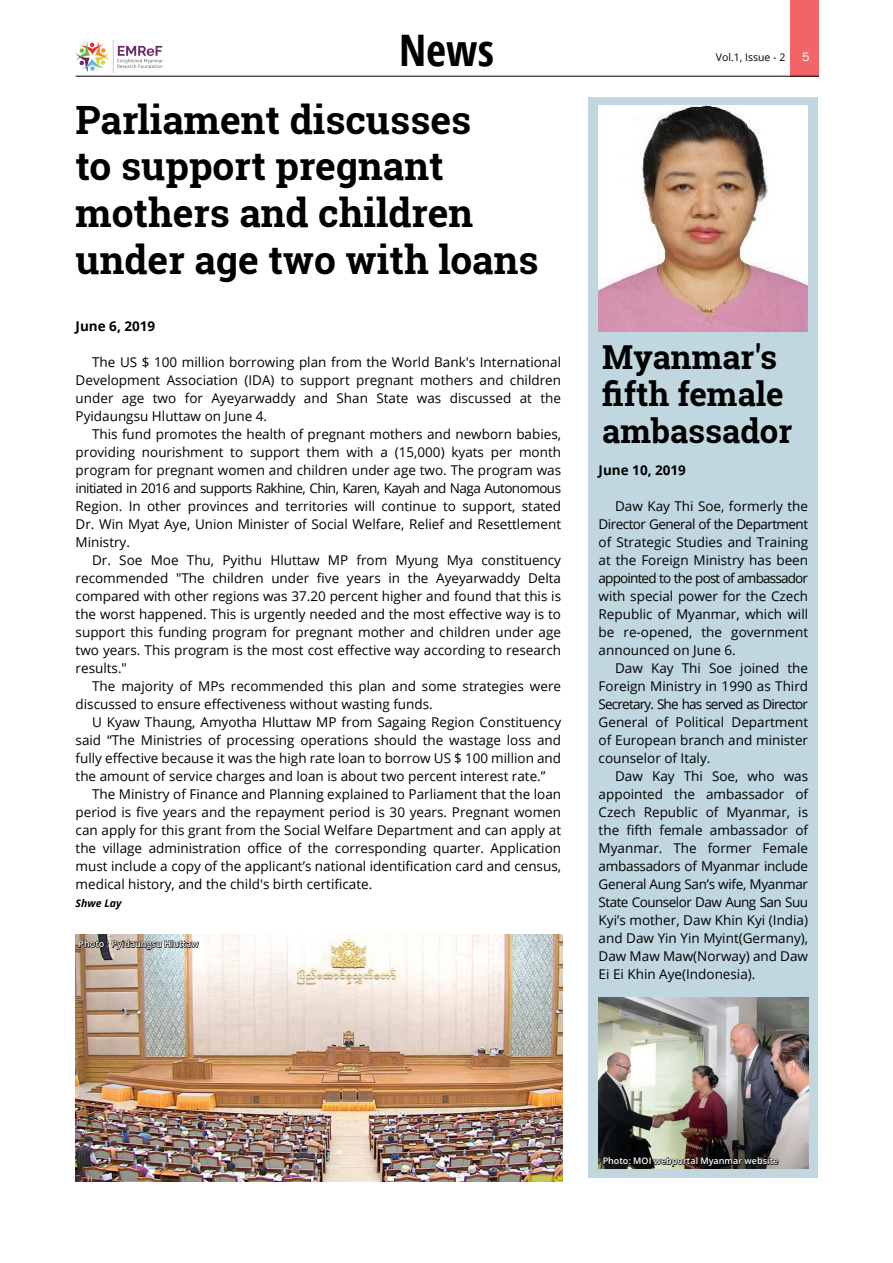
<style>
.page{position:relative;width:893px;height:1263px;background:#fff}
.page>*{position:absolute;margin:0;border:0;box-sizing:border-box;transform-origin:0 0}
.t1{font:700 43.5px "Open Sans Condensed";color:#000}
.t2{font:700 39px/46.8px "Roboto Slab";color:#000}
.t3{font:700 33px/36.6px "Roboto Slab";color:#000}
.t4{font:13.5px/18px "Open Sans";color:#000;text-align:justify}
.t5{font:700 13.5px "Open Sans";color:#000}
.t6{font:10.5px "Open Sans";color:#000}
.t7{font:italic 700 10.5px "Open Sans";color:#000}
.t8{font:10.5px "Sinkin Sans 400";color:#fff}
.t9{font:600 9px "Open Sans";color:#fff}
</style>
<div class="page">
<div style="left:791px;top:0;width:28px;height:77px;background:#f16468"></div>
<svg style="left:118px;top:46px;width:45px;height:22px"></svg>
<svg style="left:76px;top:41px;width:33px;height:31px"></svg>
<hr style="left:113px;top:40px;width:1px;height:33px;background:#cdcccb">
<hr style="left:76px;top:76px;width:743px;height:1px;background:#000">
<div style="left:588px;top:97px;width:229px;height:1080px;background:#c0d7df"></div>
<img style="left:599px;top:105px;width:209px;height:226px">
<img style="left:599px;top:997px;width:209px;height:172px">
<img style="left:76px;top:934px;width:486px;height:248px">
<img style="left:79px;top:936px;width:121px;height:14px">
<svg style="left:603px;top:1153px;width:176px;height:16px;background:#312f2a"></svg>
<h1 class="t1" style="left:399px;top:20px;width:96px">News</h1>
<h2 class="t2" style="left:76px;top:96px;width:464px">Parliament discusses<br>to support pregnant mothers and children under age two with loans</h2>
<p class="t5" style="left:76px;top:317px;width:81px">June 6, 2019</p>
<p class="t4" style="left:76px;top:353px;width:487px;text-indent:16px">The US $ 100 million borrowing plan from the World Bank's International Development Association (IDA) to support pregnant mothers and children under age two for Ayeyarwaddy and Shan State was discussed at the Pyidaungsu Hluttaw on June 4.</p>
<p class="t4" style="left:76px;top:425px;width:487px;text-indent:16px">This fund promotes the health of pregnant mothers and newborn babies, providing nourishment to support them with a (15,000) kyats per month program for pregnant women and children under age two. The program was initiated in 2016 and supports Rakhine, Chin, Karen, Kayah and Naga Autonomous Region. In other provinces and territories will continue to support, stated Dr. Win Myat Aye, Union Minister of Social Welfare, Relief and Resettlement Ministry.</p>
<p class="t4" style="left:76px;top:551px;width:487px;text-indent:16px">Dr. Soe Moe Thu, Pyithu Hluttaw MP from Myung Mya constituency recommended "The children under five years in the Ayeyarwaddy Delta compared with other regions was 37.20 percent higher and found that this is the worst happened. This is urgently needed and the most effective way is to support this funding program for pregnant mother and children under age two years. This program is the most cost effective way according to research results."</p>
<p class="t4" style="left:76px;top:677px;width:487px;text-indent:16px">The majority of MPs recommended this plan and some strategies were discussed to ensure effectiveness without wasting funds.</p>
<p class="t4" style="left:76px;top:713px;width:487px;text-indent:16px">U Kyaw Thaung, Amyotha Hluttaw MP from Sagaing Region Constituency said “The Ministries of processing operations should the wastage loss and fully effective because it was the high rate loan to borrow US $ 100 million and the amount of service charges and loan is about two percent interest rate.”</p>
<p class="t4" style="left:76px;top:785px;width:487px;text-indent:16px">The Ministry of Finance and Planning explained to Parliament that the loan period is five years and the repayment period is 30 years. Pregnant women can apply for this grant from the Social Welfare Department and can apply at the village administration office of the corresponding quarter. Application must include a copy of the applicant’s national identification card and census, medical history, and the child's birth certificate.</p>
<p class="t7" style="left:76px;top:896px;width:47px">Shwe Lay</p>
<p class="t9" style="left:79px;top:938px;width:122px">Photo : Pyidaungsu Hluttaw</p>
<p class="t6" style="left:716px;top:50px;width:71px">Vol.1, Issue - 2</p>
<p class="t8" style="left:802px;top:48px;width:9px">5</p>
<h3 class="t3" style="left:602px;top:339px;width:192px">Myanmar's fifth female ambassador</h3>
<p class="t5" style="left:599px;top:461px;width:89px">June 10, 2019</p>
<p class="t4" style="left:599px;top:497px;width:211px;text-indent:16px">Daw Kay Thi Soe, formerly the Director General of the Department of Strategic Studies and Training at the Foreign Ministry has been appointed to the post of ambassador with special power for the Czech Republic of Myanmar, which will be re-opened, the government announced on June 6.</p>
<p class="t4" style="left:599px;top:659px;width:211px;text-indent:16px">Daw Kay Thi Soe joined the Foreign Ministry in 1990 as Third Secretary. She has served as Director General of Political Department of European branch and minister counselor of Italy.</p>
<p class="t4" style="left:599px;top:767px;width:211px;text-indent:16px">Daw Kay Thi Soe, who was appointed the ambassador of Czech Republic of Myanmar, is the fifth female ambassador of Myanmar. The former Female ambassadors of Myanmar include General Aung San’s wife, Myanmar State Counselor Daw Aung San Suu Kyi’s mother, Daw Khin Kyi (India) and Daw Yin Yin Myint(Germany), Daw Maw Maw(Norway) and Daw Ei Ei Khin Aye(Indonesia).</p>
<p class="t9" style="left:603px;top:1155px;width:177px">Photo: MOI webportal Myanmar website</p>
</div>
